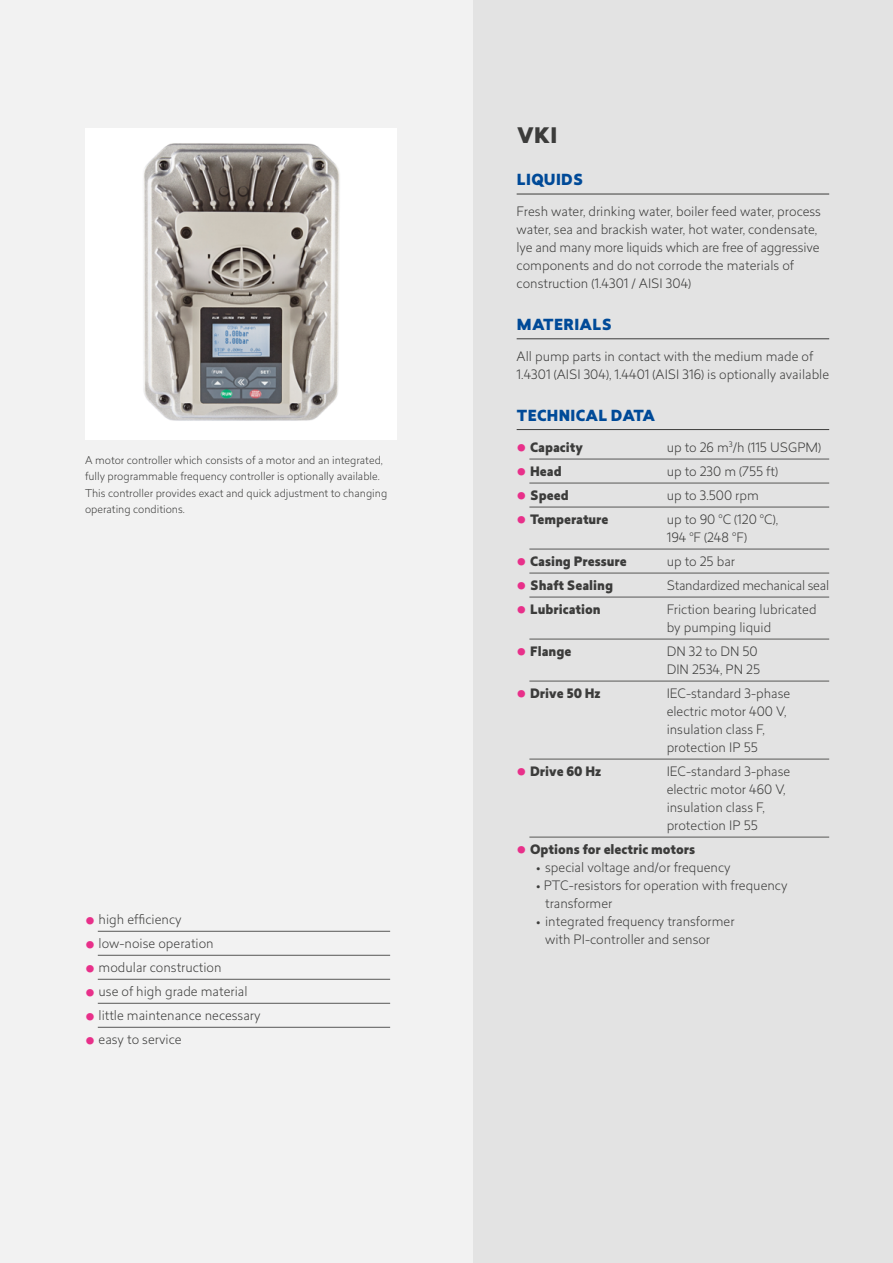
<style>
.page{position:relative;width:893px;height:1263px;background:#f2f2f2}
.page>*{position:absolute;margin:0;border:0;box-sizing:border-box;transform-origin:0 0}
.t1{font:900 21px "Revisal";color:#3c3c3b}
.t2{font:900 15px "Revisal";letter-spacing:.02em;color:#004a98}
.t3{font:300 12.75px/18px "Revisal";color:#3c3c3b}
.t4{font:900 12.75px "Revisal";color:#3c3c3b}
.t5{font:300 12.75px "Revisal";letter-spacing:-.02em;color:#3c3c3b}
.t6{font:300 10.5px/16.5px "Revisal";color:#3c3c3b}
.s1{font-weight:900;font-size:28.5px;color:#e8308a}
.s2{font-size:28.5px;color:#e8308a}
</style>
<div class="page">
<div style="left:473px;top:0;width:420px;height:1263px;background:#e3e3e3"></div>
<hr style="left:517px;top:194px;width:312px;height:1px;background:#3c3c3b">
<hr style="left:517px;top:339px;width:312px;height:1px;background:#3c3c3b">
<hr style="left:517px;top:429px;width:312px;height:1px;background:#3c3c3b">
<hr style="left:529px;top:459px;width:300px;height:1px;background:#575756">
<hr style="left:529px;top:483px;width:300px;height:1px;background:#575756">
<hr style="left:529px;top:507px;width:300px;height:1px;background:#575756">
<hr style="left:529px;top:549px;width:300px;height:1px;background:#575756">
<hr style="left:529px;top:573px;width:300px;height:1px;background:#575756">
<hr style="left:529px;top:597px;width:300px;height:1px;background:#575756">
<hr style="left:529px;top:639px;width:300px;height:1px;background:#575756">
<hr style="left:529px;top:681px;width:300px;height:1px;background:#575756">
<hr style="left:529px;top:759px;width:300px;height:1px;background:#575756">
<hr style="left:529px;top:837px;width:300px;height:1px;background:#575756">
<hr style="left:98px;top:931px;width:292px;height:1px;background:#575756">
<hr style="left:98px;top:955px;width:292px;height:1px;background:#575756">
<hr style="left:98px;top:979px;width:292px;height:1px;background:#575756">
<hr style="left:98px;top:1003px;width:292px;height:1px;background:#575756">
<hr style="left:98px;top:1027px;width:292px;height:1px;background:#575756">
<div style="left:85px;top:128px;width:311px;height:311px;background:#fff"></div>
<img style="left:143px;top:143px;width:197px;height:278px">
<p class="t6" style="left:85px;top:451px;width:304px">A motor controller which consists of a motor and an integrated, fully programmable frequency controller is optionally available.<br>This controller provides exact and quick adjustment to changing operating conditions.</p>
<p class="t3" style="left:85px;top:910px;width:98px"><span class="s1">•</span> high efficiency</p>
<p class="t3" style="left:85px;top:934px;width:130px"><span class="s1">•</span> low-noise operation</p>
<p class="t3" style="left:85px;top:958px;width:138px"><span class="s1">•</span> modular construction</p>
<p class="t3" style="left:85px;top:982px;width:164px"><span class="s1">•</span> use of high grade material</p>
<p class="t3" style="left:85px;top:1006px;width:177px"><span class="s1">•</span> little maintenance necessary</p>
<p class="t3" style="left:85px;top:1030px;width:98px"><span class="s1">•</span> easy to service</p>
<h1 class="t1" style="left:517px;top:120px;width:42px">VKI</h1>
<p class="t2" style="left:517px;top:169px;width:68px">LIQUIDS</p>
<p class="t3" style="left:517px;top:202px;width:306px">Fresh water, drinking water, boiler feed water, process water, sea and brackish water, hot water, condensate, lye and many more liquids which are free of aggressive components and do not corrode the materials of construction (1.4301 / AISI 304)</p>
<p class="t2" style="left:517px;top:314px;width:96px">MATERIALS</p>
<p class="t3" style="left:517px;top:347px;width:314px">All pump parts in contact with the medium made of<br>1.4301 (AISI 304), 1.4401 (AISI 316) is optionally available</p>
<p class="t2" style="left:517px;top:404px;width:140px">TECHNICAL DATA</p>
<p class="t4" style="left:517px;top:438px;width:68px"><span class="s2">•</span> Capacity</p>
<p class="t3" style="left:667px;top:438px;width:156px">up to 26 m3/h (115 USGPM)</p>
<p class="t4" style="left:517px;top:462px;width:47px"><span class="s2">•</span> Head</p>
<p class="t3" style="left:667px;top:462px;width:113px">up to 230 m (755 ft)</p>
<p class="t4" style="left:517px;top:486px;width:54px"><span class="s2">•</span> Speed</p>
<p class="t3" style="left:667px;top:486px;width:94px">up to 3.500 rpm</p>
<p class="t4" style="left:517px;top:510px;width:93px"><span class="s2">•</span> Temperature</p>
<p class="t3" style="left:667px;top:510px;width:113px">up to 90 °C (120 °C),<br>194 °F (248 °F)</p>
<p class="t4" style="left:517px;top:552px;width:112px"><span class="s2">•</span> Casing Pressure</p>
<p class="t3" style="left:667px;top:552px;width:70px">up to 25 bar</p>
<p class="t4" style="left:517px;top:576px;width:98px"><span class="s2">•</span> Shaft Sealing</p>
<p class="t5" style="left:667px;top:576px;width:164px">Standardized mechanical seal</p>
<p class="t4" style="left:517px;top:600px;width:86px"><span class="s2">•</span> Lubrication</p>
<p class="t3" style="left:667px;top:600px;width:151px">Friction bearing lubricated by pumping liquid</p>
<p class="t4" style="left:517px;top:642px;width:56px"><span class="s2">•</span> Flange</p>
<p class="t3" style="left:667px;top:642px;width:95px">DN 32 to DN 50<br>DIN 2534, PN 25</p>
<p class="t4" style="left:517px;top:684px;width:85px"><span class="s2">•</span> Drive 50 Hz</p>
<p class="t3" style="left:667px;top:684px;width:125px">IEC-standard 3-phase electric motor 400 V, insulation class F, protection IP 55</p>
<p class="t4" style="left:517px;top:762px;width:86px"><span class="s2">•</span> Drive 60 Hz</p>
<p class="t3" style="left:667px;top:762px;width:125px">IEC-standard 3-phase electric motor 460 V, insulation class F, protection IP 55</p>
<p class="t4" style="left:517px;top:840px;width:180px"><span class="s2">•</span> Options for electric motors</p>
<p class="t3" style="left:536px;top:858px;width:196px">• special voltage and/or frequency</p>
<p class="t3" style="left:545px;top:876px;width:244px;text-indent:-9px">• PTC-resistors for operation with frequency transformer</p>
<p class="t3" style="left:545px;top:912px;width:191px;text-indent:-9px">• integrated frequency transformer with PI-controller and sensor</p>
</div>
